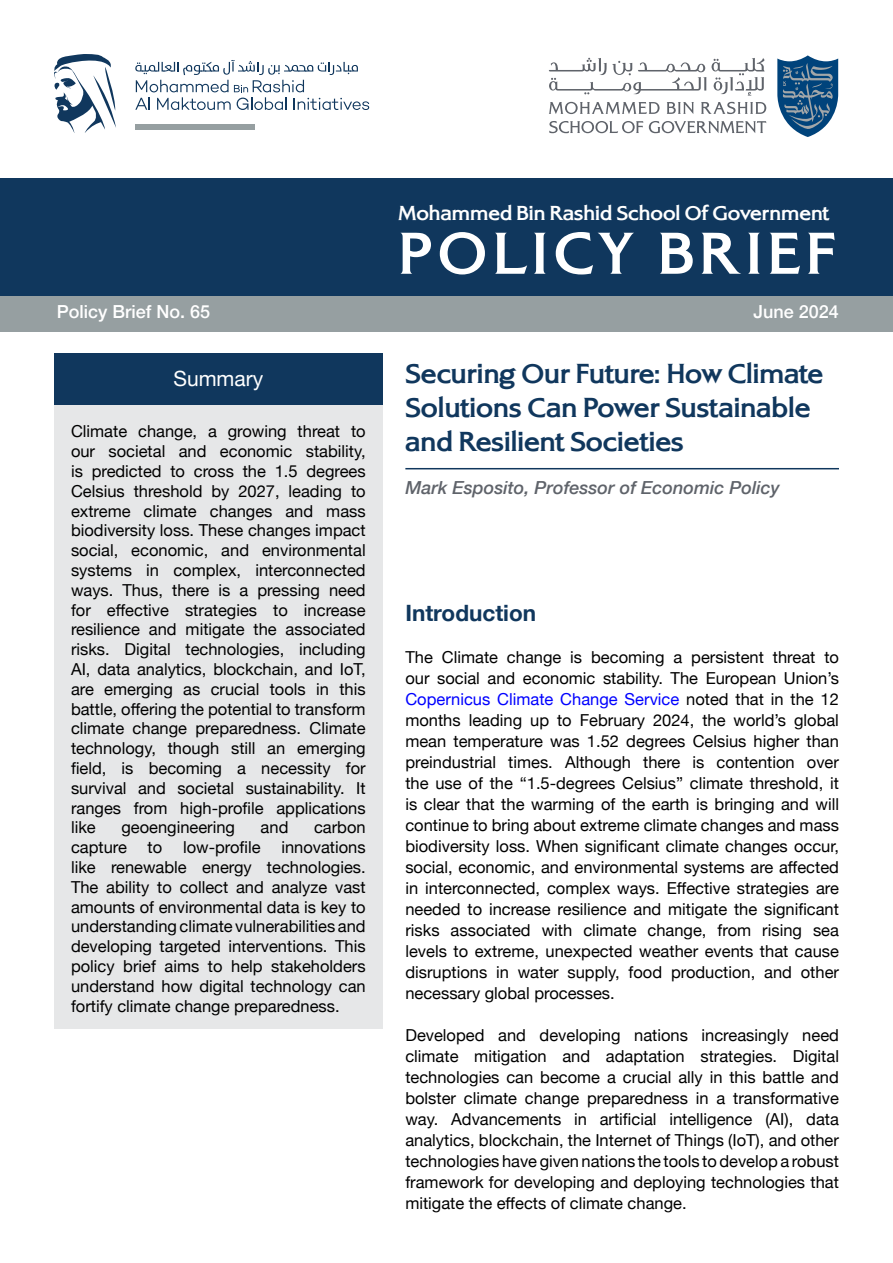
<style>
.page{position:relative;width:893px;height:1263px;background:#fff}
.page>*{position:absolute;margin:0;border:0;box-sizing:border-box;transform-origin:0 0}
.t1{font:700 61.5px "Alexon";letter-spacing:.1em;color:#fff}
.t2{font:700 28.5px/34.2px "Alexon";color:#10375d}
.t3{font:700 22.5px "Helvetica Neue";color:#10375d}
.t4{font:700 21px "Alexon";color:#fff}
.t5{font:21px "Helvetica Neue";color:#fff}
.t6{font:italic 500 18px "Helvetica Neue";color:#5f636a}
.t7{font:500 18px "Helvetica Neue";color:#fff}
.t8{font:16.5px/19.8px "Helvetica Neue";color:#000;text-align:justify}
.s1{color:#00f}
</style>
<div class="page">
<div style="left:0;top:179px;width:893px;height:117px;background:#10375d"></div>
<div style="left:0;top:296px;width:893px;height:36px;background:#969fa1"></div>
<hr style="left:405px;top:468px;width:434px;height:1px;background:#10375d">
<svg style="left:777px;top:55px;width:62px;height:82px"></svg>
<svg style="left:549px;top:58px;width:157px;height:36px"></svg>
<svg style="left:712px;top:58px;width:53px;height:38px"></svg>
<svg style="left:549px;top:102px;width:110px;height:12px"></svg>
<svg style="left:667px;top:102px;width:27px;height:12px"></svg>
<svg style="left:701px;top:102px;width:65px;height:12px"></svg>
<svg style="left:549px;top:121px;width:94px;height:12px"></svg>
<svg style="left:649px;top:121px;width:117px;height:12px"></svg>
<svg style="left:54px;top:54px;width:62px;height:79px"></svg>
<svg style="left:135px;top:60px;width:234px;height:50px"></svg>
<div style="left:135px;top:124px;width:120px;height:6px;background:#969fa1"></div>
<div style="left:54px;top:405px;width:329px;height:624px;background:#e6e7e8"></div>
<div style="left:54px;top:354px;width:329px;height:51px;background:#10375d"></div>
<p class="t4" style="left:399px;top:198px;width:432px">Mohammed Bin Rashid School Of Government</p>
<h1 class="t1" style="left:399px;top:211px;width:438px">POLICY BRIEF</h1>
<p class="t7" style="left:57px;top:297px;width:155px">Policy Brief No. 65</p>
<p class="t7" style="left:754px;top:297px;width:87px">June 2024</p>
<p class="t5" style="left:173px;top:364px;width:91px">Summary</p>
<p class="t8" style="left:71px;top:423px;width:296px">Climate change, a growing threat to our societal and economic stability, is predicted to cross the 1.5 degrees Celsius threshold by 2027, leading to extreme climate changes and mass biodiversity loss. These changes impact social, economic, and environmental systems in complex, interconnected ways. Thus, there is a pressing need for effective strategies to increase resilience and mitigate the associated risks. Digital technologies, including AI, data analytics, blockchain, and IoT, are emerging as crucial tools in this battle, offering the potential to transform climate change preparedness. Climate technology, though still an emerging field, is becoming a necessity for survival and societal sustainability. It ranges from high-profile applications like</p>
<p class="t8" style="left:121px;top:819px;width:115px">geoengineering</p>
<p class="t8" style="left:261px;top:819px;width:29px">and</p>
<p class="t8" style="left:314px;top:819px;width:53px">carbon</p>
<p class="t8" style="left:71px;top:838px;width:57px">capture</p>
<p class="t8" style="left:148px;top:838px;width:16px">to</p>
<p class="t8" style="left:183px;top:838px;width:79px">low-profile</p>
<p class="t8" style="left:71px;top:838px;width:296px;text-indent:210px">innovations like renewable energy technologies.<br>The ability to collect and analyze vast amounts of environmental data is key to understanding climate vulnerabilities and developing targeted interventions. This policy brief aims to help stakeholders understand how digital technology can fortify climate change preparedness.</p>
<h2 class="t2" style="left:405px;top:355px;width:419px">Securing Our Future: How Climate<br>Solutions Can Power Sustainable and Resilient Societies</h2>
<p class="t6" style="left:405px;top:472px;width:376px">Mark Esposito, Professor of Economic Policy</p>
<h3 class="t3" style="left:405px;top:595px;width:132px">Introduction</h3>
<p class="t8" style="left:405px;top:648px;width:435px;line-height:21px">The Climate change is becoming a persistent threat to our social and economic stability. The European Union’s <span class="s1">Copernicus Climate Change Service</span> noted that in the 12 months leading up to February 2024, the world’s global mean temperature was 1.52 degrees Celsius higher than preindustrial times. Although there is contention over the use of the “1.5-degrees Celsius” climate threshold, it is clear that the warming of the earth is bringing and will continue to bring about extreme climate changes and mass biodiversity loss. When significant climate changes occur, social, economic, and environmental systems are affected in interconnected, complex ways. Effective strategies are needed to increase resilience and mitigate the significant risks associated with climate change, from rising sea levels to extreme, unexpected weather events that cause disruptions in water supply, food production, and other necessary global processes.</p>
<p class="t8" style="left:405px;top:1026px;width:435px;line-height:21px">Developed and developing nations increasingly need climate mitigation and adaptation strategies. Digital technologies can become a crucial ally in this battle and bolster climate change preparedness in a transformative way. Advancements in artificial intelligence (AI), data analytics, blockchain, the Internet of Things (IoT), and other technologies have given nations the tools to develop a robust framework for developing and deploying technologies that mitigate the effects of climate change.</p>
</div>
